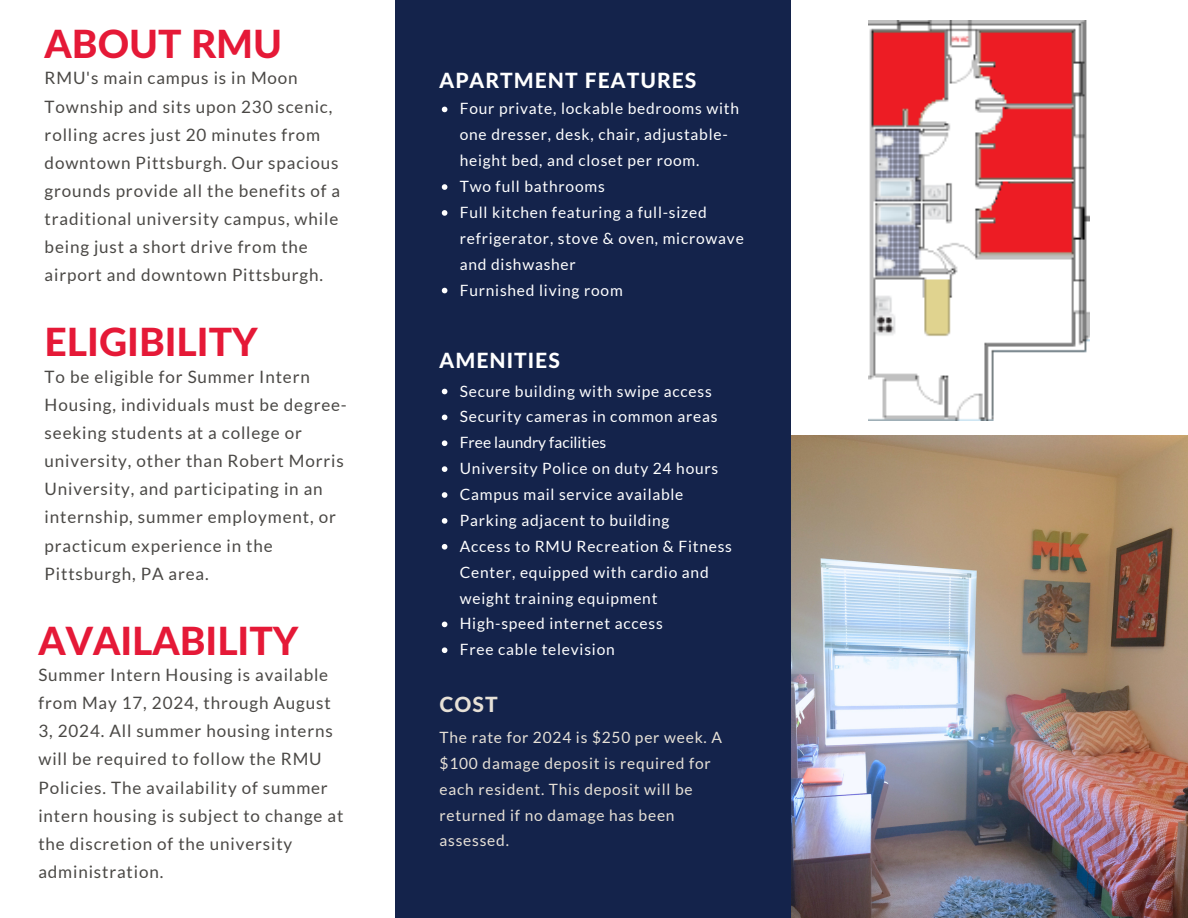
<style>
.page{position:relative;width:1188px;height:918px;background:#fff}
.page>*{position:absolute;margin:0;border:0;box-sizing:border-box;transform-origin:0 0}
.t1{font:800 38.85px "Lato Latin";color:#e51937}
.t2{font:800 21px "Lato Latin";letter-spacing:.05em;color:#fff}
.t3{font:800 21px "Lato Latin";color:#e7e1d7}
.t4{font:17.1px/28.2px "Lato";letter-spacing:.05em;color:#4a4845}
.t5{font:15.6px/25.8px "Lato";letter-spacing:.05em;color:#fff}
.t6{font:15.6px/25.8px "Lato";letter-spacing:.05em;color:#e7e1d7}
.t7{font:15.6px "Lato";color:#fff}
</style>
<div class="page">
<img style="left:791px;top:436px;width:397px;height:482px">
<div style="left:396px;top:0;width:395px;height:918px;background:#14234b"></div>
<img style="left:869px;top:20px;width:220px;height:401px">
<svg style="left:442px;top:107px;width:5px;height:5px"></svg>
<svg style="left:442px;top:184px;width:5px;height:6px"></svg>
<svg style="left:442px;top:210px;width:5px;height:6px"></svg>
<svg style="left:442px;top:288px;width:5px;height:5px"></svg>
<svg style="left:442px;top:389px;width:5px;height:5px"></svg>
<svg style="left:442px;top:415px;width:5px;height:5px"></svg>
<svg style="left:442px;top:440px;width:5px;height:6px"></svg>
<svg style="left:442px;top:466px;width:5px;height:6px"></svg>
<svg style="left:442px;top:492px;width:5px;height:6px"></svg>
<svg style="left:442px;top:518px;width:5px;height:6px"></svg>
<svg style="left:442px;top:544px;width:5px;height:6px"></svg>
<svg style="left:442px;top:622px;width:5px;height:5px"></svg>
<svg style="left:442px;top:647px;width:5px;height:6px"></svg>
<p class="t1" style="left:45px;top:27px;width:239px">ABOUT RMU</p>
<p class="t4" style="left:45px;top:64px;width:297px">RMU's main campus is in Moon Township and sits upon 230 scenic, rolling acres just 20 minutes from downtown Pittsburgh. Our spacious grounds provide all the benefits of a traditional university campus, while being just a short drive from the airport and downtown Pittsburgh.</p>
<p class="t1" style="left:45px;top:325px;width:215px">ELIGIBILITY</p>
<p class="t4" style="left:45px;top:362px;width:304px">To be eligible for Summer Intern<br>Housing, individuals must be degree&shy;seeking students at a college or university, other than Robert Morris<br>University, and participating in an internship, summer employment, or practicum experience in the<br>Pittsburgh, PA area.</p>
<p class="t1" style="left:38px;top:624px;width:262px">AVAILABILITY</p>
<p class="t4" style="left:38px;top:660px;width:307px">Summer Intern Housing is available from May 17, 2024, through August<br>3, 2024. All summer housing interns will be required to follow the RMU<br>Policies. The availability of summer intern housing is subject to change at the discretion of the university administration.</p>
<p class="t2" style="left:440px;top:71px;width:258px">APARTMENT FEATURES</p>
<p class="t5" style="left:460px;top:96px;width:281px">Four private, lockable bedrooms with one dresser, desk, chair, adjustable&shy;height bed, and closet per room.</p>
<p class="t5" style="left:460px;top:173px;width:146px">Two full bathrooms</p>
<p class="t5" style="left:460px;top:199px;width:286px">Full kitchen featuring a full-sized refrigerator, stove &amp; oven, microwave and dishwasher</p>
<p class="t5" style="left:460px;top:277px;width:165px">Furnished living room</p>
<p class="t2" style="left:440px;top:351px;width:122px">AMENITIES</p>
<p class="t5" style="left:460px;top:378px;width:254px">Secure building with swipe access</p>
<p class="t5" style="left:460px;top:404px;width:259px">Security cameras in common areas</p>
<p class="t7" style="left:460px;top:433px;width:148px">Free laundry facilities</p>
<p class="t5" style="left:460px;top:455px;width:260px">University Police on duty 24 hours</p>
<p class="t5" style="left:460px;top:481px;width:225px">Campus mail service available</p>
<p class="t5" style="left:460px;top:507px;width:211px">Parking adjacent to building</p>
<p class="t5" style="left:460px;top:533px;width:274px">Access to RMU Recreation &amp; Fitness<br>Center, equipped with cardio and weight training equipment</p>
<p class="t5" style="left:460px;top:611px;width:205px">High-speed internet access</p>
<p class="t5" style="left:460px;top:636px;width:157px">Free cable television</p>
<p class="t3" style="left:440px;top:695px;width:60px">COST</p>
<p class="t6" style="left:440px;top:724px;width:284px">The rate for 2024 is $250 per week. A $100 damage deposit is required for each resident. This deposit will be returned if no damage has been assessed.</p>
</div>
